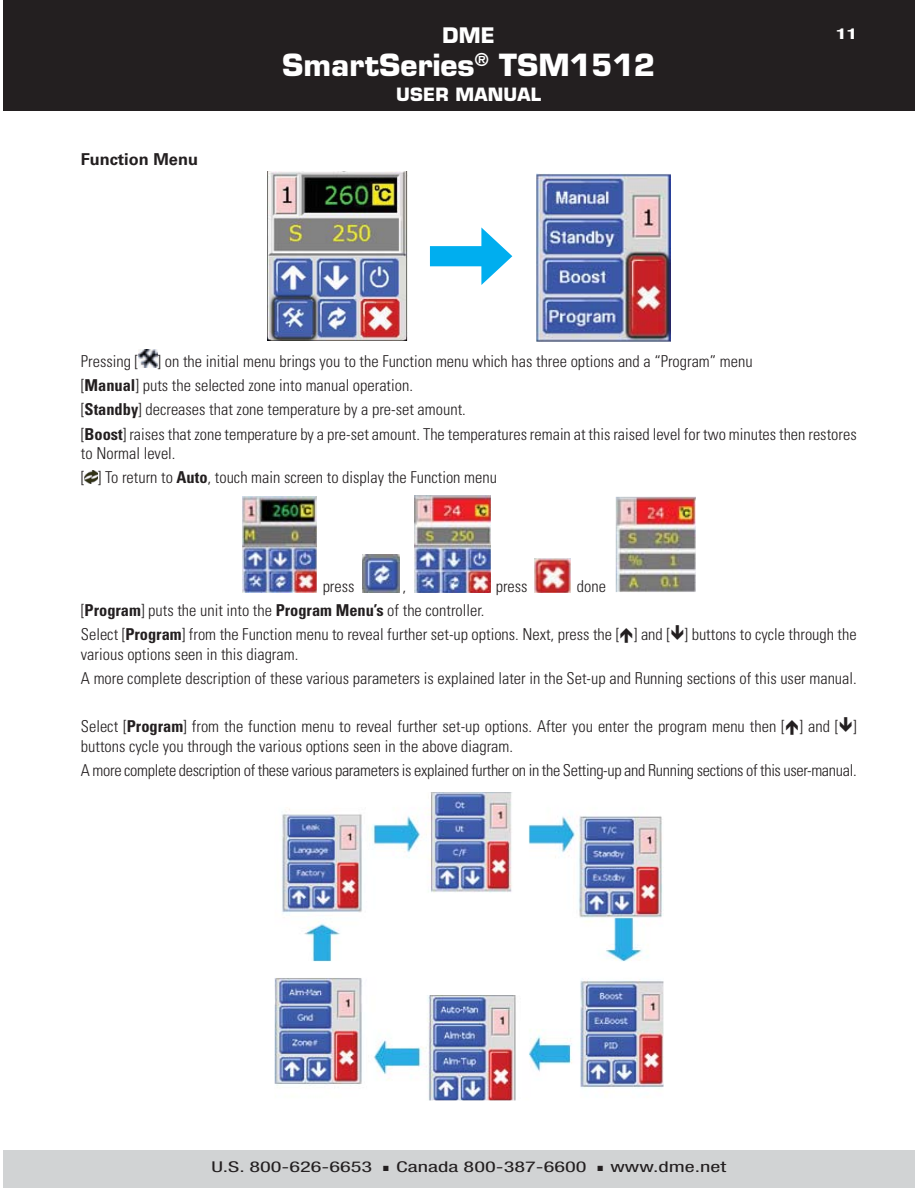
<style>
.page{position:relative;width:918px;height:1188px;background:#fff}
.page>*{position:absolute;margin:0;border:0;box-sizing:border-box;transform-origin:0 0}
.t1{font:700 29.85px "Eurostile LT Std";color:#fff}
.t2{font:700 20.85px "Eurostile LT Std";color:#fff}
.t3{font:700 17.85px "Eurostile LT Std";letter-spacing:.01em;color:#fff}
.t4{font:300 condensed 16.35px/24.2px "Univers";color:#231f20}
.t5{font:300 condensed 16.35px "Univers";letter-spacing:-.02em;color:#231f20}
.t6{font:700 16.35px "Univers";color:#231f20}
.t7{font:condensed 14.85px "Helvetica Neue LT Std";color:#231f20;scale:1.5 1}
.t8{font:700 condensed 14.85px "Helvetica Neue LT Std";color:#fff;scale:1.5 1}
.s1{font-weight:700}
</style>
<div class="page">
<div style="left:3px;top:1150px;width:912px;height:38px;background:#d1d3d4"></div>
<div style="left:3px;top:0;width:912px;height:111px;background:#231f20"></div>
<div style="left:430px;top:246px;width:63px;height:20px;background:#00aeef"></div>
<svg style="left:481px;top:227px;width:31px;height:58px"></svg>
<img style="left:268px;top:171px;width:140px;height:170px">
<img style="left:536px;top:173px;width:134px;height:169px">
<img style="left:138px;top:349px;width:20px;height:18px">
<svg style="left:85px;top:471px;width:13px;height:12px"></svg>
<img style="left:242px;top:497px;width:74px;height:95px">
<img style="left:362px;top:555px;width:37px;height:37px">
<img style="left:415px;top:495px;width:75px;height:97px">
<img style="left:535px;top:559px;width:36px;height:33px">
<img style="left:616px;top:497px;width:80px;height:95px">
<img style="left:275px;top:792px;width:388px;height:308px">
<p class="t6" style="left:81px;top:153px;width:119px">Function Menu</p>
<p class="t2" style="left:443px;top:23px;width:54px">DME</p>
<h1 class="t1" style="left:282px;top:48px;width:375px">SmartSeries<sup>®</sup> TSM1512</h1>
<p class="t3" style="left:396px;top:84px;width:146px">USER MANUAL</p>
<p class="t8" style="left:836px;top:25px;width:16px">11</p>
<p class="t4" style="left:81px;top:351px;width:777px">Pressing [ ] on the initial menu brings you to the Function menu which has three options and a “Program” menu<br>[<span class="s1">Manual</span>] puts the selected zone into manual operation.<br>[<span class="s1">Standby</span>] decreases that zone temperature by a pre-set amount.<br>[<span class="s1">Boost</span>] raises that zone temperature by a pre-set amount. The temperatures remain at this raised level for two minutes then restores</p>
<p class="t4" style="left:81px;top:443px;width:418px">to Normal level.<br>[ ] To return to <span class="s1">Auto</span>, touch main screen to display the Function menu</p>
<p class="t4" style="left:323px;top:576px;width:33px">press</p>
<p class="t4" style="left:496px;top:576px;width:33px">press</p>
<p class="t4" style="left:577px;top:576px;width:31px">done</p>
<p class="t4" style="left:81px;top:576px;width:777px;text-indent:322px">,<br>[<span class="s1">Program</span>] puts the unit into the <span class="s1">Program Menu’s</span> of the controller.<br>Select [<span class="s1">Program</span>] from the Function menu to reveal further set-up options. Next, press the [ ] and [ ] buttons to cycle through the</p>
<p class="t4" style="left:81px;top:644px;width:777px">various options seen in this diagram.<br>A more complete description of these various parameters is explained later in the Set-up and Running sections of this user manual.</p>
<p class="t4" style="left:81px;top:718px;width:777px;line-height:19.6px">Select [<span class="s1">Program</span>] from the function menu to reveal further set-up options. After you enter the program menu then [ ] and [ ] buttons cycle you through the various options seen in the above diagram.</p>
<p class="t5" style="left:81px;top:764px;width:777px">A more complete description of these various parameters is explained further on in the Setting-up and Running sections of this user-manual.</p>
<p class="t7" style="left:211px;top:1158px;width:345px">U.S. 800-626-6653 ■ Canada 800-387-6600 ■ www.dme.net</p>
</div>
